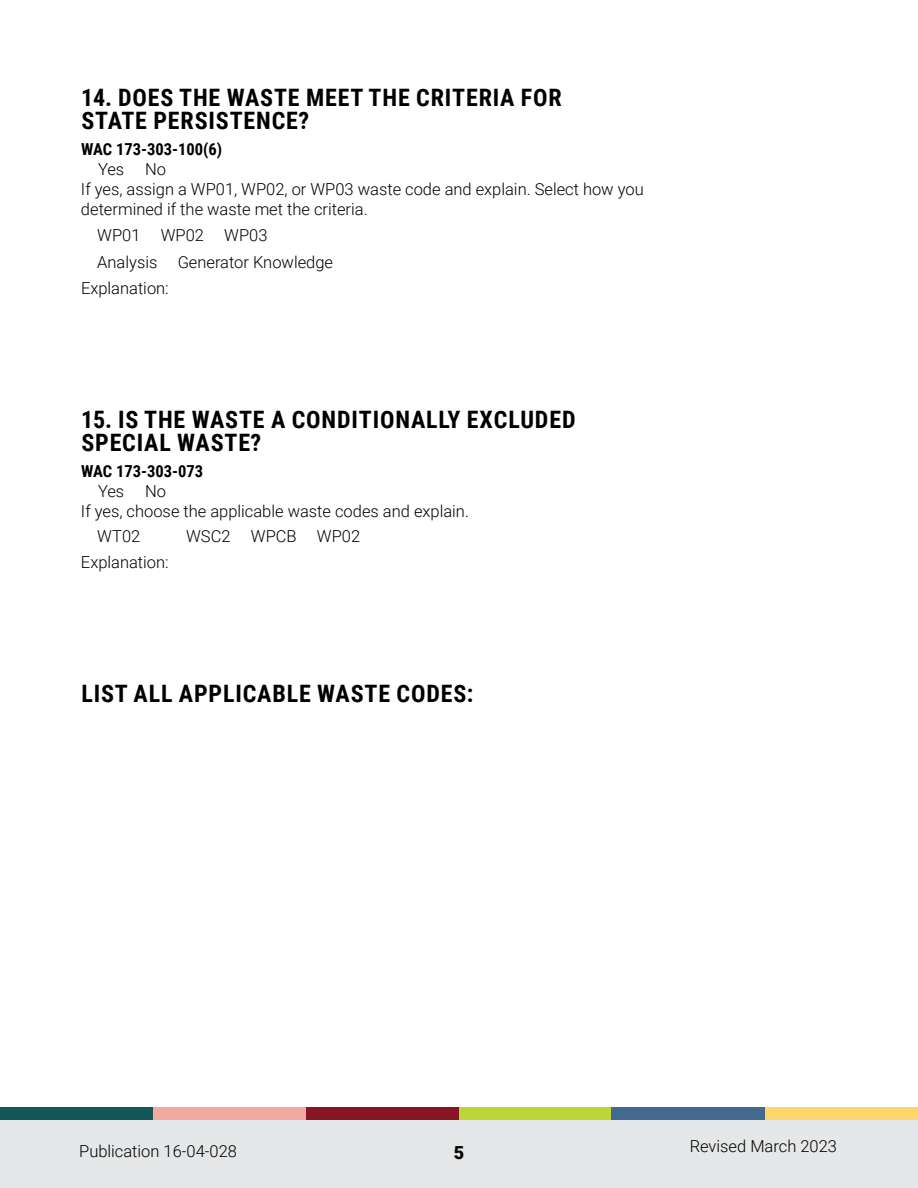
<style>
.page{position:relative;width:918px;height:1188px;background:#fff}
.page>*{position:absolute;margin:0;border:0;box-sizing:border-box;transform-origin:0 0}
.Heading_2{font:700 24px/22.5px "Roboto Condensed";letter-spacing:.035em;color:#000}
.t1{font:900 18px "Roboto";color:#000}
.t2{font:300 16.5px/19.8px "Roboto";color:#000}
.WAC{font:700 16.5px "Roboto Condensed";color:#000}
</style>
<div class="page">
<div style="left:0;top:1119px;width:918px;height:69px;background:#e6e7e8"></div>
<div style="left:0;top:1107px;width:153px;height:12px;background:#135756"></div>
<div style="left:153px;top:1107px;width:153px;height:12px;background:#f2a9a0"></div>
<div style="left:306px;top:1107px;width:154px;height:12px;background:#861626"></div>
<div style="left:460px;top:1107px;width:153px;height:12px;background:#bcd637"></div>
<div style="left:611px;top:1107px;width:153px;height:12px;background:#43698f"></div>
<div style="left:765px;top:1107px;width:153px;height:12px;background:#ffd66b"></div>
<h2 class="Heading_2" style="left:81px;top:85px;width:482px">14. DOES THE WASTE MEET THE CRITERIA FOR<br>STATE PERSISTENCE?</h2>
<p class="WAC" style="left:81px;top:138px;width:143px">WAC 173-303-100(6)</p>
<p class="t2" style="left:98px;top:159px;width:28px">Yes</p>
<p class="t2" style="left:145px;top:159px;width:22px">No</p>
<p class="t2" style="left:81px;top:178px;width:564px">If yes, assign a WP01, WP02, or WP03 waste code and explain. Select how you determined if the waste met the criteria.</p>
<p class="t2" style="left:97px;top:225px;width:172px">WP01 WP02 WP03</p>
<p class="t2" style="left:97px;top:251px;width:237px">Analysis Generator Knowledge</p>
<p class="t2" style="left:81px;top:278px;width:89px">Explanation:</p>
<h2 class="Heading_2" style="left:81px;top:407px;width:496px">15. IS THE WASTE A CONDITIONALLY EXCLUDED<br>SPECIAL WASTE?</h2>
<p class="WAC" style="left:81px;top:460px;width:124px">WAC 173-303-073</p>
<p class="t2" style="left:98px;top:481px;width:28px">Yes</p>
<p class="t2" style="left:145px;top:481px;width:22px">No</p>
<p class="t2" style="left:81px;top:500px;width:389px">If yes, choose the applicable waste codes and explain.</p>
<p class="t2" style="left:97px;top:525px;width:45px">WT02</p>
<p class="t2" style="left:186px;top:525px;width:175px">WSC2 WPCB WP02</p>
<p class="t2" style="left:81px;top:552px;width:89px">Explanation:</p>
<h2 class="Heading_2" style="left:81px;top:681px;width:394px">LIST ALL APPLICABLE WASTE CODES:</h2>
<p class="t2" style="left:79px;top:1141px;width:159px">Publication 16-04-028</p>
<p class="t1" style="left:454px;top:1139px;width:12px">5</p>
<p class="t2" style="left:690px;top:1136px;width:149px">Revised March 2023</p>
</div>
